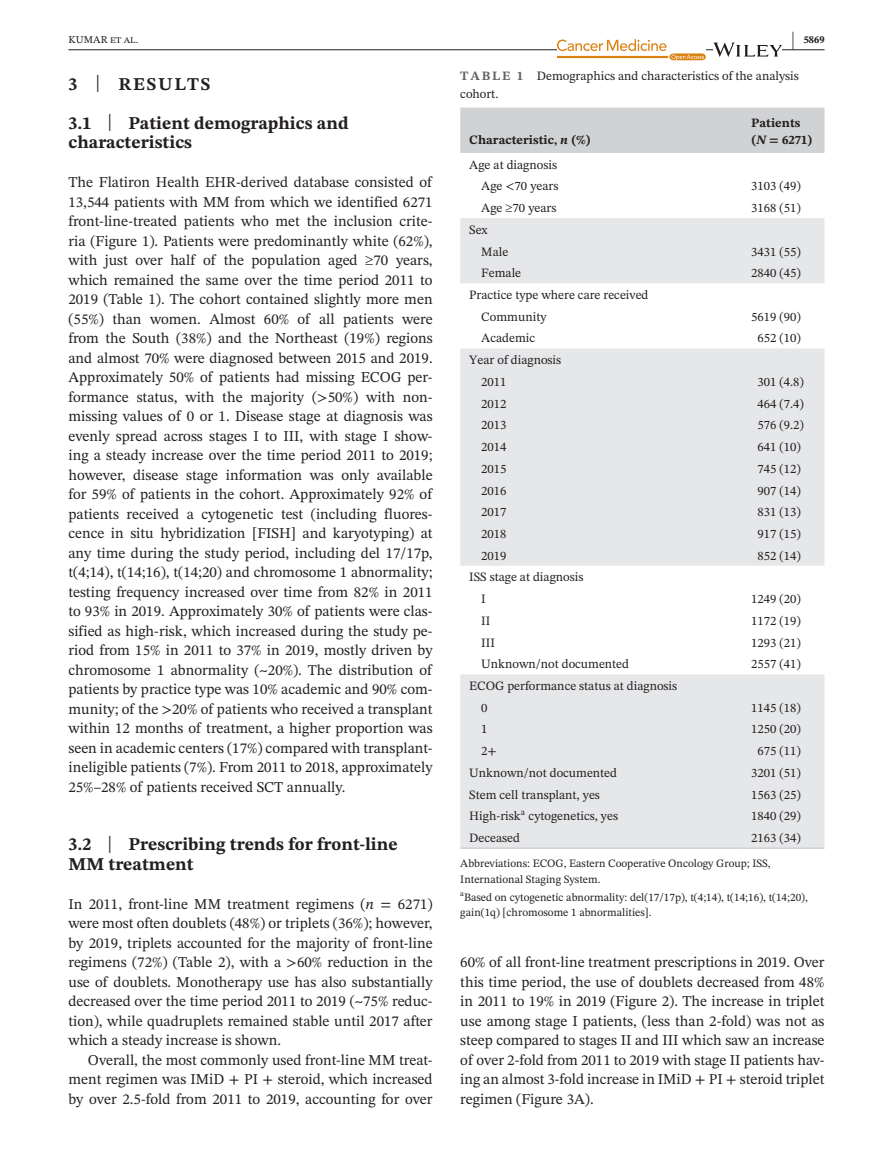
<style>
.page{position:relative;width:893px;height:1174px;background:#fff}
.page>*{position:absolute;margin:0;border:0;box-sizing:border-box;transform-origin:0 0}
.t1{font:700 21px "STIX Two Text";color:#231f20;scale:.42 1}
.t2{font:700 18px/39px "STIX Two Text";color:#231f20}
.t3{font:15px/19.5px "STIX Two Text";color:#231f20;text-align:justify}
.t4{font:12.75px/21.8px "STIX Two Text";color:#231f20}
.t5{font:700 12.75px/17.2px "STIX Two Text";color:#231f20}
.t6{font:11.25px/15.8px "STIX Two Text";color:#231f20}
.t7{font:10.5px "STIX Two Text";color:#231f20}
.t8{font:700 10.5px "STIX Two Text";color:#231f20}
.t9{font:7.8px "STIX Two Text";color:#231f20}
.s1{font-weight:400;font-size:23.7px}
.s2{font-weight:700;color:#636366}
.s3{font-style:italic}
</style>
<div class="page">
<hr style="left:68px;top:49px;width:756px;height:1px;background:#231f20">
<svg style="left:557px;top:39px;width:149px;height:21px"></svg>
<svg style="left:713px;top:43px;width:69px;height:14px"></svg>
<div style="left:460px;top:108px;width:364px;height:45px;background:#d1d2d4"></div>
<svg style="left:460px;top:218px;width:364px;height:629px;fill:#e6e7e9"></svg>
<hr style="left:460px;top:847px;width:282px;height:2px;background:#d1d2d4">
<hr style="left:742px;top:847px;width:82px;height:2px;background:#d1d2d4">
<h1 class="t1" style="left:792px;top:24px;width:8px">|</h1>
<p class="t7" style="left:68px;top:32px;width:71px">KUMAR et al.</p>
<p class="t8" style="left:804px;top:32px;width:22px">5869</p>
<p class="t2" style="left:68px;top:65px;width:282px">3 <span class="s1">|</span> RESULTS<br>3.1 <span class="s1">|</span> Patient demographics and</p>
<p class="t2" style="left:68px;top:123px;width:125px">characteristics</p>
<p class="t3" style="left:68px;top:172px;width:366px">The Flatiron Health EHR-derived database consisted of 13,544 patients with MM from which we identified 6271 front-line-treated patients who met the inclusion crite&shy;ria (Figure 1). Patients were predominantly white (62%), with just over half of the population aged ≥70 years, which remained the same over the time period 2011 to 2019 (Table 1). The cohort contained slightly more men (55%) than women. Almost 60% of all patients were from the South (38%) and the Northeast (19%) regions and almost 70% were diagnosed between 2015 and 2019.<br>Approximately 50% of patients had missing ECOG per&shy;formance status, with the majority (&gt;50%) with non&shy;missing values of 0 or 1. Disease stage at diagnosis was evenly spread across stages I to III, with stage I show&shy;ing a steady increase over the time period 2011 to 2019; however, disease stage information was only available for 59% of patients in the cohort. Approximately 92% of patients received a cytogenetic test (including fluores&shy;cence in situ hybridization [FISH] and karyotyping) at any time during the study period, including del 17/17p, t(4;14), t(14;16), t(14;20) and chromosome 1 abnormality; testing frequency increased over time from 82% in 2011 to 93% in 2019. Approximately 30% of patients were clas&shy;sified as high-risk, which increased during the study pe&shy;riod from 15% in 2011 to 37% in 2019, mostly driven by chromosome 1 abnormality (~20%). The distribution of patients by practice type was 10% academic and 90% com&shy;munity; of the &gt;20% of patients who received a transplant within 12 months of treatment, a higher proportion was seen in academic centers (17%) compared with transplant&shy;ineligible patients (7%). From 2011 to 2018, approximately 25%–28% of patients received SCT annually.</p>
<p class="t4" style="left:460px;top:66px;width:340px;line-height:18px"><span class="s2">TABLE 1</span> Demographics and characteristics of the analysis cohort.</p>
<p class="t5" style="left:469px;top:131px;width:123px">Characteristic, <span class="s3">n</span> (%)</p>
<p class="t5" style="left:751px;top:114px;width:63px">Patients (<span class="s3">N</span> = 6271)</p>
<p class="t4" style="left:469px;top:153px;width:91px;text-align:right">Age at diagnosis<br>Age &lt;70 years</p>
<p class="t4" style="left:751px;top:175px;width:51px">3103 (49)</p>
<p class="t4" style="left:481px;top:197px;width:77px">Age ≥70 years</p>
<p class="t4" style="left:751px;top:197px;width:51px">3168 (51)</p>
<p class="t4" style="left:481px;top:219px;width:29px;text-indent:-12px">Sex<br>Male</p>
<p class="t4" style="left:751px;top:240px;width:51px">3431 (55)</p>
<p class="t4" style="left:481px;top:262px;width:41px">Female</p>
<p class="t4" style="left:751px;top:262px;width:51px">2840 (45)</p>
<p class="t4" style="left:481px;top:284px;width:169px;text-indent:-12px">Practice type where care received<br>Community</p>
<p class="t4" style="left:751px;top:305px;width:51px">5619 (90)</p>
<p class="t4" style="left:481px;top:327px;width:55px">Academic</p>
<p class="t4" style="left:757px;top:327px;width:45px">652 (10)</p>
<p class="t4" style="left:481px;top:349px;width:81px;text-indent:-12px">Year of diagnosis<br>2011</p>
<p class="t4" style="left:757px;top:371px;width:48px">301 (4.8)</p>
<p class="t4" style="left:481px;top:392px;width:27px">2012</p>
<p class="t4" style="left:757px;top:392px;width:48px">464 (7.4)</p>
<p class="t4" style="left:481px;top:414px;width:27px">2013</p>
<p class="t4" style="left:757px;top:414px;width:48px">576 (9.2)</p>
<p class="t4" style="left:481px;top:436px;width:27px">2014</p>
<p class="t4" style="left:757px;top:436px;width:45px">641 (10)</p>
<p class="t4" style="left:481px;top:457px;width:27px">2015</p>
<p class="t4" style="left:757px;top:457px;width:45px">745 (12)</p>
<p class="t4" style="left:481px;top:479px;width:27px">2016</p>
<p class="t4" style="left:757px;top:479px;width:45px">907 (14)</p>
<p class="t4" style="left:481px;top:501px;width:27px">2017</p>
<p class="t4" style="left:757px;top:501px;width:45px">831 (13)</p>
<p class="t4" style="left:481px;top:523px;width:27px">2018</p>
<p class="t4" style="left:757px;top:523px;width:45px">917 (15)</p>
<p class="t4" style="left:481px;top:544px;width:27px">2019</p>
<p class="t4" style="left:757px;top:544px;width:45px">852 (14)</p>
<p class="t4" style="left:481px;top:566px;width:104px;text-indent:-12px">ISS stage at diagnosis<br>I</p>
<p class="t4" style="left:751px;top:588px;width:51px">1249 (20)</p>
<p class="t4" style="left:481px;top:609px;width:11px">II</p>
<p class="t4" style="left:751px;top:609px;width:51px">1172 (19)</p>
<p class="t4" style="left:481px;top:631px;width:15px">III</p>
<p class="t4" style="left:751px;top:631px;width:51px">1293 (21)</p>
<p class="t4" style="left:481px;top:653px;width:149px">Unknown/not documented</p>
<p class="t4" style="left:751px;top:653px;width:51px">2557 (41)</p>
<p class="t4" style="left:481px;top:675px;width:197px;text-indent:-12px">ECOG performance status at diagnosis<br>0</p>
<p class="t4" style="left:751px;top:696px;width:51px">1145 (18)</p>
<p class="t4" style="left:481px;top:718px;width:8px">1</p>
<p class="t4" style="left:751px;top:718px;width:51px">1250 (20)</p>
<p class="t4" style="left:481px;top:740px;width:17px">2+</p>
<p class="t4" style="left:757px;top:740px;width:45px">675 (11)</p>
<p class="t4" style="left:469px;top:761px;width:149px">Unknown/not documented</p>
<p class="t4" style="left:751px;top:761px;width:51px">3201 (51)</p>
<p class="t4" style="left:469px;top:783px;width:132px">Stem cell transplant, yes</p>
<p class="t4" style="left:751px;top:783px;width:51px">1563 (25)</p>
<p class="t4" style="left:469px;top:805px;width:150px">High-risk<sup>a</sup> cytogenetics, yes</p>
<p class="t4" style="left:751px;top:805px;width:51px">1840 (29)</p>
<p class="t4" style="left:469px;top:827px;width:52px">Deceased</p>
<p class="t4" style="left:751px;top:827px;width:51px">2163 (34)</p>
<p class="t6" style="left:460px;top:855px;width:312px">Abbreviations: ECOG, Eastern Cooperative Oncology Group; ISS,<br>International Staging System.</p>
<p class="t9" style="left:460px;top:887px;width:5px">a</p>
<p class="t6" style="left:460px;top:889px;width:349px;text-indent:4px">Based on cytogenetic abnormality: del(17/17p), t(4;14), t(14;16), t(14;20), gain(1q) [chromosome 1 abnormalities].</p>
<p class="t2" style="left:68px;top:835px;width:331px;line-height:19.5px">3.2 <span class="s1">|</span> Prescribing trends for front-line<br>MM treatment</p>
<p class="t3" style="left:68px;top:894px;width:366px">In 2011, front-line MM treatment regimens (<span class="s3">n</span> = 6271) were most often doublets (48%) or triplets (36%); however, by 2019, triplets accounted for the majority of front-line regimens (72%) (Table 2), with a &gt;60% reduction in the use of doublets. Monotherapy use has also substantially decreased over the time period 2011 to 2019 (~75% reduc&shy;tion), while quadruplets remained stable until 2017 after which a steady increase is shown.</p>
<p class="t3" style="left:68px;top:1050px;width:366px;text-indent:20px">Overall, the most commonly used front-line MM treat&shy;ment regimen was IMiD + PI + steroid, which increased by over 2.5-fold from 2011 to 2019, accounting for over</p>
<p class="t3" style="left:460px;top:952px;width:366px">60% of all front-line treatment prescriptions in 2019. Over this time period, the use of doublets decreased from 48% in 2011 to 19% in 2019 (Figure 2). The increase in triplet use among stage I patients, (less than 2-fold) was not as steep compared to stages II and III which saw an increase of over 2-fold from 2011 to 2019 with stage II patients hav&shy;ing an almost 3-fold increase in IMiD + PI + steroid triplet regimen (Figure 3A).</p>
</div>
